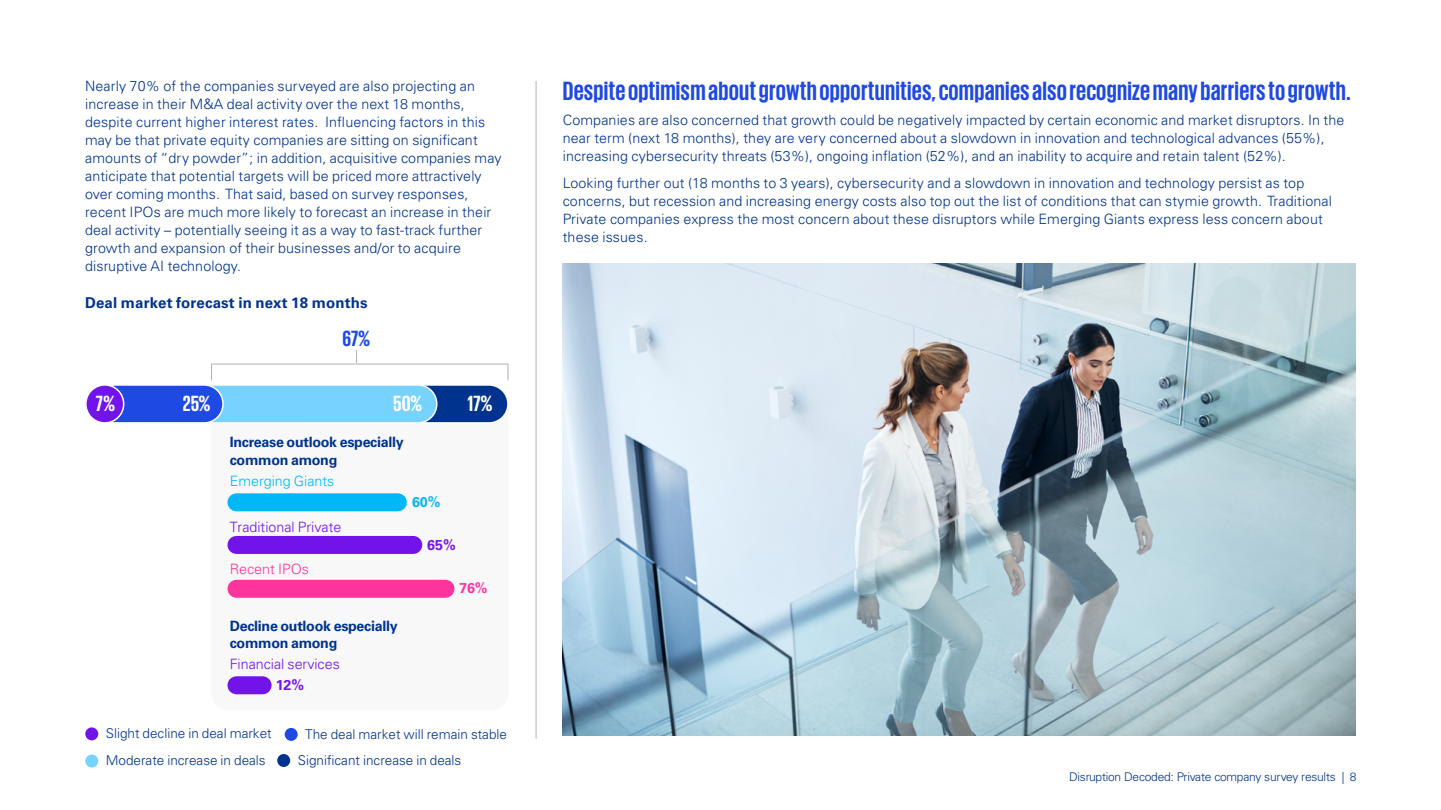
<style>
.page{position:relative;width:1441px;height:810px;background:#fff}
.page>*{position:absolute;margin:0;border:0;box-sizing:border-box;transform-origin:0 0}
.t1{font:700 27px "KPMG";letter-spacing:.01em;color:#1e49e2}
.t2{font:700 22.5px "KPMG";color:#fff}
.t3{font:700 22.5px "KPMG";color:#1e49e2}
.t4{font:700 15px "Univers LT Std";letter-spacing:.01em;color:#00338d}
.t5{font:300 14.25px/18px "Univers LT Std";letter-spacing:.01em;color:#00338d}
.t6{font:700 14.25px/17.1px "Univers LT Std";letter-spacing:-.02em;color:#00338d}
.t7{font:300 14.25px "Univers LT Std";color:#7213ea}
.t8{font:300 14.25px "Univers LT Std";color:#00b8f5}
.t9{font:300 14.25px "Univers LT Std";color:#fd349c}
.t10{font:700 14.25px "Univers LT Std";color:#7213ea}
.t11{font:700 14.25px "Univers LT Std";color:#00b8f5}
.t12{font:700 14.25px "Univers LT Std";color:#fd349c}
.t13{font:300 13.5px/26.1px "Univers LT Std";color:#00338d}
.t14{font:300 12px "Univers LT Std";letter-spacing:-.02em;color:#00338d}
</style>
<div class="page">
<div style="left:211px;top:398px;width:297px;height:312px;background:#f2f2f2;border-radius:18px"></div>
<div style="left:289px;top:385px;width:219px;height:38px;background:#00338d;border-radius:19px"></div>
<div style="left:288px;top:384px;width:220px;height:40px;border:2px solid #fff;border-radius:19px"></div>
<div style="left:127px;top:385px;width:310px;height:38px;background:#76d2ff;border-radius:19px"></div>
<div style="left:126px;top:384px;width:311px;height:40px;border:2px solid #fff;border-radius:19px"></div>
<div style="left:96px;top:385px;width:127px;height:38px;background:#1e49e2;border-radius:19px"></div>
<div style="left:95px;top:384px;width:129px;height:40px;border:2px solid #fff;border-radius:19px"></div>
<div style="left:86px;top:385px;width:38px;height:38px;background:#7213ea;border-radius:19px"></div>
<div style="left:85px;top:384px;width:39px;height:40px;border:2px solid #fff;border-radius:19px"></div>
<svg style="left:356px;top:350px;width:1px;height:13px"></svg>
<div style="left:211px;top:364px;width:297px;height:17px;border:1px solid #b2b2b2"></div>
<div style="left:236px;top:493px;width:162px;height:18px;background:#00b8f5"></div>
<div style="left:236px;top:536px;width:177px;height:18px;background:#7213ea"></div>
<div style="left:236px;top:580px;width:209px;height:18px;background:#fd349c"></div>
<div style="left:236px;top:676px;width:26px;height:18px;background:#7213ea"></div>
<img style="left:562px;top:263px;width:793px;height:473px">
<div style="left:285px;top:728px;width:12px;height:13px;background:#1e49e2;border-radius:50%"></div>
<div style="left:277px;top:754px;width:13px;height:13px;background:#00338d;border-radius:50%"></div>
<div style="left:85px;top:727px;width:13px;height:13px;background:#7213ea;border-radius:50%"></div>
<div style="left:85px;top:755px;width:13px;height:13px;background:#76d2ff;border-radius:50%"></div>
<hr style="left:535px;top:81px;width:1px;height:658px;background:#b2b2b2">
<p class="t5" style="left:85px;top:77px;width:418px">Nearly 70% of the companies surveyed are also projecting an increase in their M&amp;A deal activity over the next 18 months, despite current higher interest rates. Influencing factors in this may be that private equity companies are sitting on significant amounts of “dry powder”; in addition, acquisitive companies may anticipate that potential targets will be priced more attractively over coming months. That said, based on survey responses, recent IPOs are much more likely to forecast an increase in their deal activity – potentially seeing it as a way to fast-track further growth and expansion of their businesses and/or to acquire disruptive AI technology.</p>
<p class="t4" style="left:85px;top:294px;width:284px">Deal market forecast in next 18 months</p>
<h2 class="t3" style="left:342px;top:327px;width:29px">67%</h2>
<h2 class="t2" style="left:96px;top:393px;width:21px">7%</h2>
<h2 class="t2" style="left:183px;top:393px;width:29px">25%</h2>
<h2 class="t2" style="left:393px;top:393px;width:31px">50%</h2>
<h2 class="t2" style="left:467px;top:393px;width:27px">17%</h2>
<p class="t6" style="left:230px;top:434px;width:175px">Increase outlook especially common among</p>
<p class="t8" style="left:230px;top:473px;width:106px">Emerging Giants</p>
<p class="t7" style="left:230px;top:518px;width:113px">Traditional Private</p>
<p class="t9" style="left:230px;top:561px;width:81px">Recent IPOs</p>
<p class="t6" style="left:230px;top:618px;width:169px">Decline outlook especially common among</p>
<p class="t7" style="left:230px;top:656px;width:112px">Financial services</p>
<p class="t10" style="left:276px;top:677px;width:30px">12%</p>
<p class="t11" style="left:412px;top:494px;width:30px">60%</p>
<p class="t10" style="left:427px;top:537px;width:30px">65%</p>
<p class="t12" style="left:459px;top:580px;width:30px">76%</p>
<p class="t13" style="left:106px;top:720px;width:167px;line-height:27.2px">Slight decline in deal market<br>Moderate increase in deals</p>
<p class="t13" style="left:298px;top:721px;width:211px;text-indent:7px">The deal market will remain stable<br>Significant increase in deals</p>
<h1 class="t1" style="left:562px;top:78px;width:789px">Despite optimism about growth opportunities, companies also recognize many barriers to growth.</h1>
<p class="t5" style="left:562px;top:111px;width:783px">Companies are also concerned that growth could be negatively impacted by certain economic and market disruptors. In the near term (next 18 months), they are very concerned about a slowdown in innovation and technological advances (55%), increasing cybersecurity threats (53%), ongoing inflation (52%), and an inability to acquire and retain talent (52%).</p>
<p class="t5" style="left:562px;top:174px;width:770px">Looking further out (18 months to 3 years), cybersecurity and a slowdown in innovation and technology persist as top concerns, but recession and increasing energy costs also top out the list of conditions that can stymie growth. Traditional Private companies express the most concern about these disruptors while Emerging Giants express less concern about these issues.</p>
<p class="t14" style="left:1068px;top:770px;width:289px">Disruption Decoded: Private company survey results | 8</p>
</div>
